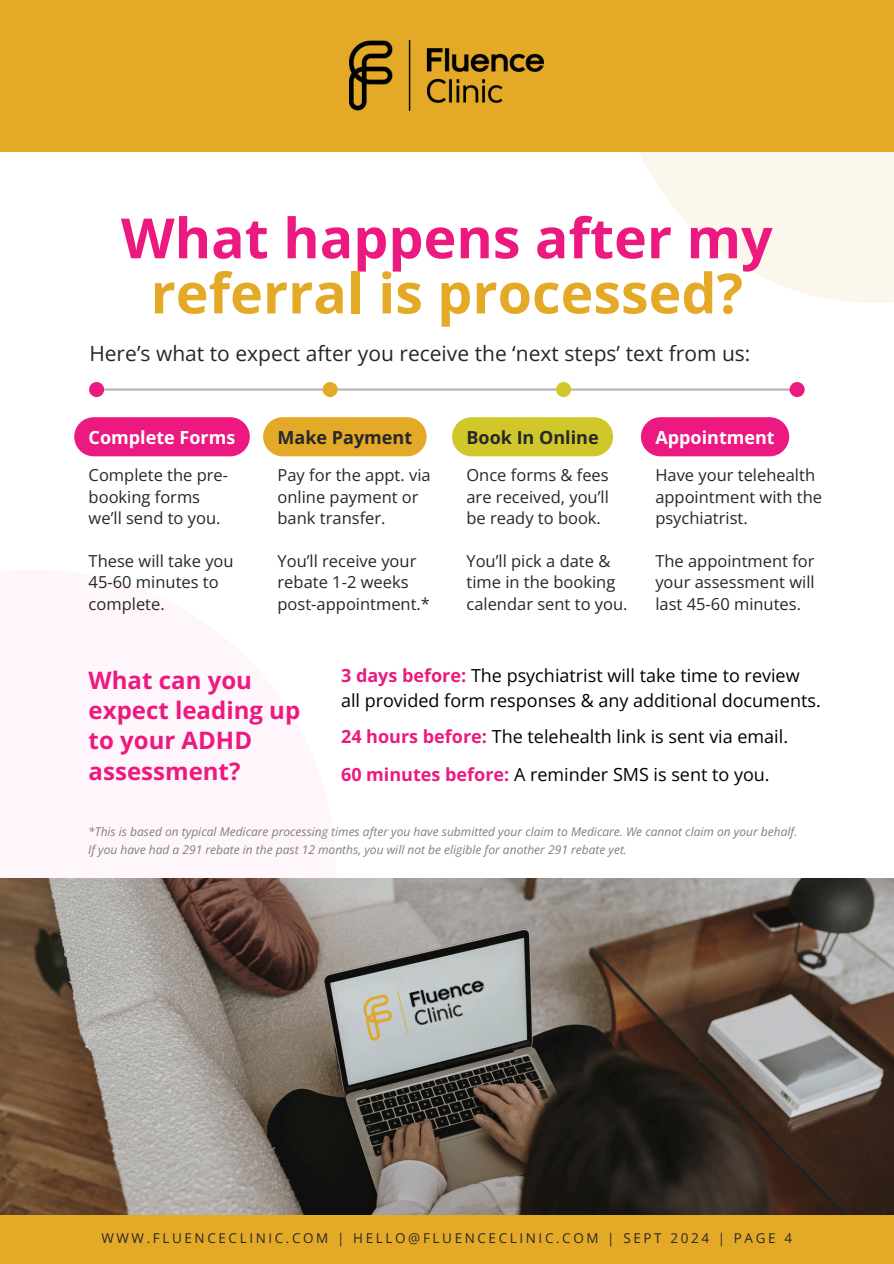
<style>
.page{position:relative;width:894px;height:1264px;background:#fff}
.page>*{position:absolute;margin:0;border:0;box-sizing:border-box;transform-origin:0 0}
.t1{font:700 55.5px/55.2px "Open Sans";color:#e4aa27;text-align:center}
.t2{font:700 24px/30.3px "Open Sans";color:#ec1a80}
.t3{font:21px "Open Sans";color:#272727}
.t4{font:18px/24.8px "Open Sans";color:#000001}
.t5{font:700 18px "Open Sans";color:#fff}
.t6{font:700 18px "Open Sans";color:#272727}
.t7{font:16.5px/21.3px "Open Sans";color:#272727}
.t8{font:13.5px "Open Sans";letter-spacing:.195em;color:#272727}
.t9{font:italic 12px/18px "Open Sans";color:#7f7f7f}
.s1{color:#ec1a80}
.s2{font-weight:700;color:#ec1a80}
</style>
<div class="page">
<div style="left:614px;top:0;width:279px;height:303px;background:linear-gradient(to right,#fffefd,#fbf5e8)"></div>
<hr style="left:104px;top:388px;width:699px;height:2px;background:#b6b5b3">
<div style="left:789px;top:382px;width:15px;height:15px;background:#ec1a80;border-radius:50%"></div>
<div style="left:556px;top:382px;width:15px;height:15px;background:#d0c82a;border-radius:50%"></div>
<div style="left:322px;top:382px;width:15px;height:15px;background:#e4aa27;border-radius:50%"></div>
<div style="left:89px;top:382px;width:15px;height:15px;background:#ec1a80;border-radius:50%"></div>
<div style="left:0;top:569px;width:336px;height:605px;background:#fef6fa"></div>
<img style="left:0;top:878px;width:893px;height:336px">
<img style="left:361px;top:971px;width:129px;height:71px">
<div style="left:74px;top:417px;width:176px;height:39px;background:#ec1a80;border-radius:20px"></div>
<div style="left:263px;top:417px;width:163px;height:39px;background:#e4aa27;border-radius:20px"></div>
<svg style="left:641px;top:417px;width:148px;height:39px;background:#ed2787"></svg>
<div style="left:452px;top:417px;width:161px;height:39px;background:#d0c82a;border-radius:20px"></div>
<div style="left:0;top:0;width:893px;height:152px;background:#e4aa27"></div>
<img style="left:350px;top:41px;width:193px;height:70px">
<div style="left:0;top:1214px;width:893px;height:49px;background:#e4aa27"></div>
<h5 class="t1" style="left:121px;top:209px;width:653px"><span class="s1">What happens after my </span>referral is processed?</h5>
<h6 class="t3" style="left:89px;top:338px;width:662px">Here’s what to expect after you receive the ‘next steps’ text from us:</h6>
<h4 class="t5" style="left:89px;top:424px;width:148px">Complete Forms</h4>
<h4 class="t7" style="left:89px;top:464px;width:141px">Complete the pre&shy;booking forms we’ll send to you.</h4>
<h5 class="t7" style="left:89px;top:550px;width:146px">These will take you<br>45-60 minutes to complete.</h5>
<h5 class="t6" style="left:277px;top:424px;width:136px">Make Payment</h5>
<h5 class="t5" style="left:655px;top:424px;width:121px">Appointment</h5>
<h5 class="t7" style="left:655px;top:464px;width:168px">Have your telehealth appointment with the psychiatrist.</h5>
<h5 class="t7" style="left:655px;top:550px;width:161px;text-align:justify">The appointment for your assessment will last 45-60 minutes.</h5>
<h5 class="t6" style="left:466px;top:424px;width:134px">Book In Online</h5>
<h5 class="t7" style="left:277px;top:464px;width:155px">Pay for the appt. via online payment or bank transfer.</h5>
<h5 class="t7" style="left:277px;top:550px;width:154px">You’ll receive your rebate 1-2 weeks post-appointment.*</h5>
<h5 class="t7" style="left:466px;top:464px;width:144px;text-align:justify">Once forms &amp; fees are received, you’ll be ready to book.</h5>
<h2 class="t7" style="left:466px;top:550px;width:162px">You’ll pick a date &amp; time in the booking calendar sent to you.</h2>
<h3 class="t2" style="left:89px;top:664px;width:213px">What can you expect leading up to your ADHD assessment?</h3>
<p class="t4" style="left:341px;top:662px;width:481px"><span class="s2">3 days before:</span> The psychiatrist will take time to review all provided form responses &amp; any additional documents.</p>
<h4 class="t4" style="left:341px;top:724px;width:448px"><span class="s2">24 hours before:</span> The telehealth link is sent via email.</h4>
<h5 class="t4" style="left:341px;top:761px;width:430px"><span class="s2">60 minutes before:</span> A reminder SMS is sent to you.</h5>
<p class="t9" style="left:88px;top:821px;width:710px">*This is based on typical Medicare processing times after you have submitted your claim to Medicare. We cannot claim on your behalf.<br>If you have had a 291 rebate in the past 12 months, you will not be eligible for another 291 rebate yet.</p>
<p class="t8" style="left:101px;top:1228px;width:692px">WWW.FLUENCECLINIC.COM | HELLO@FLUENCECLINIC.COM | SEPT 2024 | PAGE 4</p>
</div>
